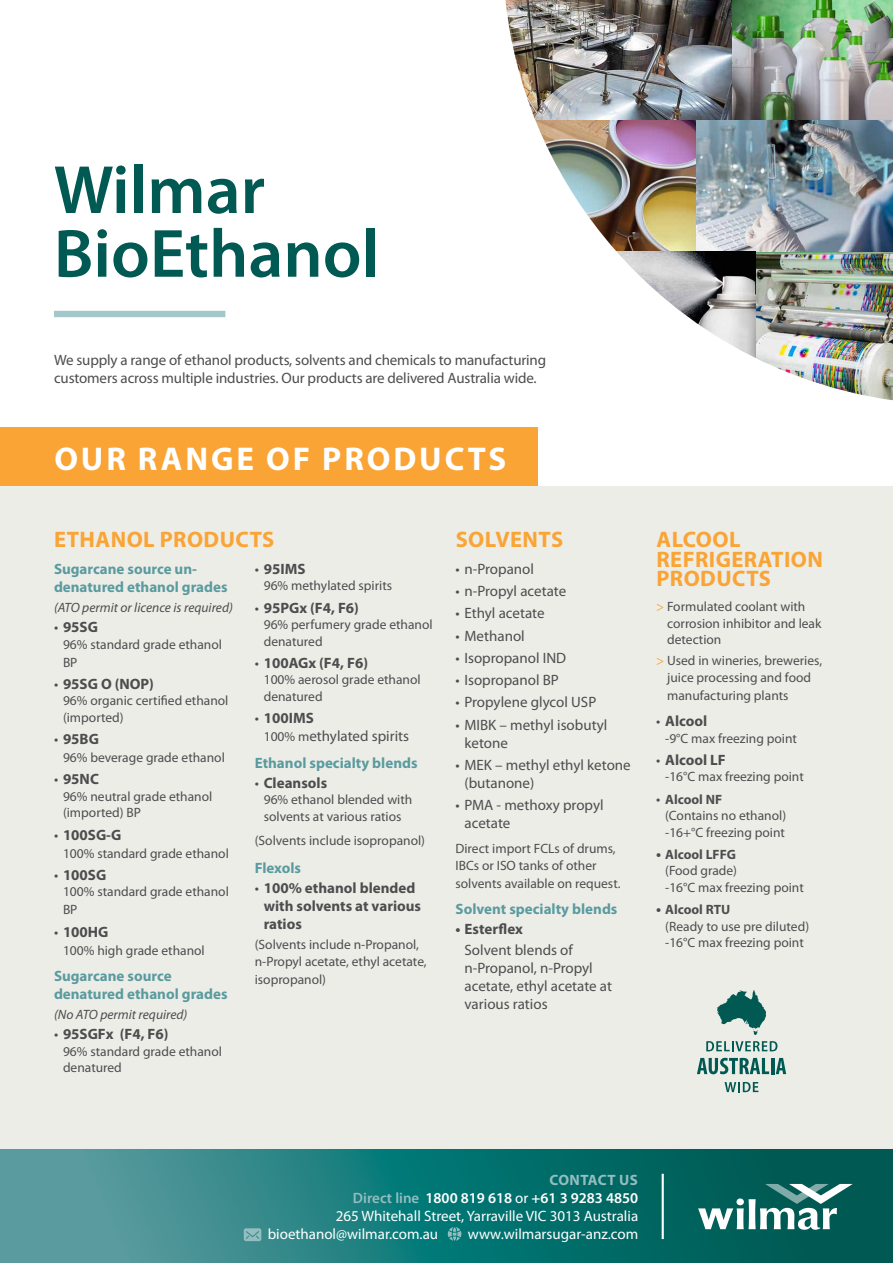
<style>
.page{position:relative;width:893px;height:1263px;background:#fff}
.page>*{position:absolute;margin:0;border:0;box-sizing:border-box;transform-origin:0 0}
.t1{font:600 68.85px/63.8px "Myriad Pro";color:#005952}
.t2{font:700 33px "Myriad Pro";letter-spacing:.09em;color:#fff}
.t3{font:700 22.5px/19.5px "Myriad Pro";letter-spacing:.02em;color:#faa435}
.t4{font:15px/18px "Myriad Pro";letter-spacing:-.005em;color:#4d4d4f}
.t5{font:700 15px/18px "Myriad Pro";color:#4d4d4f}
.t6{font:700 15px/18px "Myriad Pro";color:#5a9b9f}
.t7{font:15px "Myriad Pro";color:#fff}
.t8{font:600 15px "Myriad Pro";color:#fff}
.t9{font:700 15px "Myriad Pro";letter-spacing:.03em;color:#94bdc0}
.t10{font:13.5px/16.5px "Myriad Pro";color:#4d4d4f}
.t11{font:italic 13.5px "Myriad Pro";color:#4d4d4f}
.s1{font-weight:400}
.s2{font-weight:700}
.s3{font-size:13.5px}
.s4{color:#faa435}
.s5{font-size:15px}
.s6{font-weight:700;font-size:15px}
.s7{color:#94bdc0}
</style>
<div class="page">
<img style="left:0;top:0;width:893px;height:428px">
<div style="left:0;top:428px;width:538px;height:106px;background:#faa435"></div>
<div style="left:0;top:486px;width:893px;height:663px;background:#edede7"></div>
<svg style="left:0;top:1149px;width:893px;height:114px;background:#1e7a78"></svg>
<svg style="left:698px;top:1184px;width:155px;height:46px"></svg>
<svg style="left:244px;top:1228px;width:17px;height:13px"></svg>
<svg style="left:448px;top:1227px;width:13px;height:14px"></svg>
<hr style="left:662px;top:1174px;width:2px;height:65px;background:#fff">
<div style="left:54px;top:311px;width:171px;height:6px;background:#a4c7c9"></div>
<svg style="left:717px;top:990px;width:49px;height:45px"></svg>
<svg style="left:706px;top:1041px;width:71px;height:10px"></svg>
<svg style="left:697px;top:1058px;width:72px;height:16px"></svg>
<hr style="left:771px;top:1058px;width:3px;height:16px;background:#005952">
<svg style="left:776px;top:1058px;width:10px;height:16px"></svg>
<svg style="left:725px;top:1082px;width:33px;height:10px"></svg>
<h1 class="t1" style="left:54px;top:156px;width:327px">Wilmar<br>BioEthanol</h1>
<p class="t4" style="left:54px;top:350px;width:494px">We supply a range of ethanol products, solvents and chemicals to manufacturing customers across multiple industries. Our products are delivered Australia wide.</p>
<h2 class="t2" style="left:54px;top:438px;width:454px">OUR RANGE OF PRODUCTS</h2>
<h3 class="t3" style="left:54px;top:529px;width:222px">ETHANOL PRODUCTS</h3>
<p class="t6" style="left:54px;top:559px;width:175px">Sugarcane source un&shy;denatured ethanol grades</p>
<p class="t11" style="left:54px;top:599px;width:180px">(ATO permit or licence is required)</p>
<p class="t5" style="left:54px;top:618px;width:45px"><span class="s1">•</span> 95SG</p>
<p class="t10" style="left:63px;top:635px;width:160px;line-height:18px">96% standard grade ethanol<br>BP</p>
<p class="t5" style="left:54px;top:674px;width:101px"><span class="s1">•</span> 95SG O (NOP)</p>
<p class="t10" style="left:63px;top:692px;width:167px">96% organic certified ethanol (imported)</p>
<p class="t5" style="left:54px;top:730px;width:46px"><span class="s1">•</span> 95BG</p>
<p class="t10" style="left:63px;top:749px;width:163px">96% beverage grade ethanol</p>
<p class="t5" style="left:54px;top:770px;width:46px"><span class="s1">•</span> 95NC</p>
<p class="t10" style="left:63px;top:788px;width:151px">96% neutral grade ethanol (imported) BP</p>
<p class="t5" style="left:54px;top:825px;width:69px"><span class="s1">•</span> 100SG-G</p>
<p class="t10" style="left:63px;top:845px;width:167px">100% standard grade ethanol</p>
<p class="t5" style="left:54px;top:865px;width:54px"><span class="s1">•</span> 100SG</p>
<p class="t10" style="left:63px;top:883px;width:167px;line-height:18px">100% standard grade ethanol<br>BP</p>
<p class="t5" style="left:54px;top:922px;width:56px"><span class="s1">•</span> 100HG</p>
<p class="t10" style="left:63px;top:942px;width:143px">100% high grade ethanol</p>
<p class="t6" style="left:54px;top:967px;width:175px">Sugarcane source denatured ethanol grades</p>
<p class="t11" style="left:54px;top:1006px;width:135px">(No ATO permit required)</p>
<p class="t5" style="left:54px;top:1025px;width:116px"><span class="s1">•</span> 95SGFx (F4, F6)</p>
<p class="t10" style="left:63px;top:1043px;width:160px">96% standard grade ethanol denatured</p>
<p class="t5" style="left:255px;top:559px;width:52px"><span class="s1">•</span> 95IMS</p>
<p class="t10" style="left:264px;top:577px;width:130px">96% methylated spirits</p>
<p class="t5" style="left:255px;top:598px;width:106px"><span class="s1">•</span> 95PGx (F4, F6)</p>
<p class="t10" style="left:264px;top:616px;width:170px">96% perfumery grade ethanol denatured</p>
<p class="t5" style="left:255px;top:653px;width:115px"><span class="s1">•</span> 100AGx (F4, F6)</p>
<p class="t10" style="left:264px;top:671px;width:158px">100% aerosol grade ethanol denatured</p>
<p class="t4" style="left:264px;top:709px;width:147px;text-indent:-9px">• <span class="s2">100IMS<br></span><span class="s3">100% m</span>ethylated spirits</p>
<p class="t6" style="left:255px;top:753px;width:164px">Ethanol specialty blends</p>
<p class="t5" style="left:255px;top:773px;width:74px"><span class="s1">•</span> Cleansols</p>
<p class="t10" style="left:264px;top:791px;width:150px">96% ethanol blended with solvents at various ratios</p>
<p class="t10" style="left:255px;top:831px;width:172px">(Solvents include isopropanol)</p>
<p class="t6" style="left:255px;top:858px;width:48px">Flexols</p>
<p class="t5" style="left:264px;top:878px;width:159px;text-indent:-9px"><span class="s1">•</span> 100% ethanol blended with solvents at various ratios</p>
<p class="t10" style="left:255px;top:936px;width:173px">(Solvents include n-Propanol, n-Propyl acetate, ethyl acetate,</p>
<p class="t10" style="left:255px;top:971px;width:73px">isopropanol)</p>
<h3 class="t3" style="left:456px;top:529px;width:109px">SOLVENTS</h3>
<p class="t4" style="left:455px;top:560px;width:80px">• n-Propanol</p>
<p class="t4" style="left:455px;top:582px;width:112px">• n-Propyl acetate</p>
<p class="t4" style="left:455px;top:604px;width:91px">• Ethyl acetate</p>
<p class="t4" style="left:455px;top:626px;width:71px">• Methanol</p>
<p class="t4" style="left:455px;top:649px;width:112px">• Isopropanol IND</p>
<p class="t4" style="left:455px;top:671px;width:105px">• Isopropanol BP</p>
<p class="t4" style="left:455px;top:693px;width:142px">• Propylene glycol USP</p>
<p class="t4" style="left:464px;top:715px;width:144px;text-indent:-9px">• MIBK – methyl isobutyl ketone</p>
<p class="t4" style="left:464px;top:756px;width:168px;text-indent:-9px">• MEK – methyl ethyl ketone (butanone)</p>
<p class="t4" style="left:464px;top:796px;width:141px;text-indent:-9px">• PMA - methoxy propyl acetate</p>
<p class="t10" style="left:455px;top:840px;width:162px">Direct import FCLs of drums,<br>IBCs or ISO tanks of other</p>
<p class="t10" style="left:455px;top:875px;width:167px">solvents available on request.</p>
<p class="t6" style="left:455px;top:900px;width:163px">Solvent specialty blends</p>
<p class="t5" style="left:455px;top:920px;width:69px">• Esterflex</p>
<p class="t4" style="left:464px;top:940px;width:149px">Solvent blends of n-Propanol, n-Propyl acetate, ethyl acetate at various ratios</p>
<h3 class="t3" style="left:656px;top:529px;width:168px">ALCOOL<br>REFRIGERATION<br>PRODUCTS</h3>
<p class="t10" style="left:667px;top:598px;width:156px;text-indent:-11px"><span class="s4">&gt;</span> Formulated coolant with corrosion inhibitor and leak detection</p>
<p class="t10" style="left:656px;top:652px;width:167px;text-align:center"><span class="s4">&gt;</span> Used in wineries, breweries, juice processing and food</p>
<p class="t10" style="left:667px;top:687px;width:123px">manufacturing plants</p>
<p class="t5" style="left:656px;top:712px;width:52px"><span class="s1">•</span> Alcool</p>
<p class="t10" style="left:665px;top:730px;width:133px">-9°C max freezing point</p>
<p class="t5" style="left:656px;top:750px;width:71px"><span class="s1">•</span> Alcool LF</p>
<p class="t10" style="left:665px;top:768px;width:140px">-16°C max freezing point</p>
<p class="t10" style="left:665px;top:791px;width:122px;text-indent:-9px"><span class="s5">•</span> <span class="s2">Alcool NF<br></span>(Contains no ethanol) -16+°C freezing point</p>
<p class="t10" style="left:665px;top:846px;width:140px;text-indent:-9px"><span class="s6">•</span> <span class="s2">Alcool LFFG<br></span>(Food grade)<br>-16°C max freezing point</p>
<p class="t10" style="left:665px;top:901px;width:145px;text-indent:-9px"><span class="s6">•</span> <span class="s2">Alcool RTU<br></span>(Ready to use pre diluted) -16°C max freezing point</p>
<p class="t9" style="left:549px;top:1170px;width:90px">CONTACT US</p>
<p class="t8" style="left:353px;top:1188px;width:287px"><span class="s7">Direct line</span> 1800 819 618 <span class="s1">or</span> +61 3 9283 4850</p>
<p class="t7" style="left:336px;top:1207px;width:304px">265 Whitehall Street, Yarraville VIC 3013 Australia</p>
<p class="t7" style="left:268px;top:1225px;width:172px">bioethanol@wilmar.com.au</p>
<p class="t7" style="left:468px;top:1225px;width:172px">www.wilmarsugar-anz.com</p>
</div>
